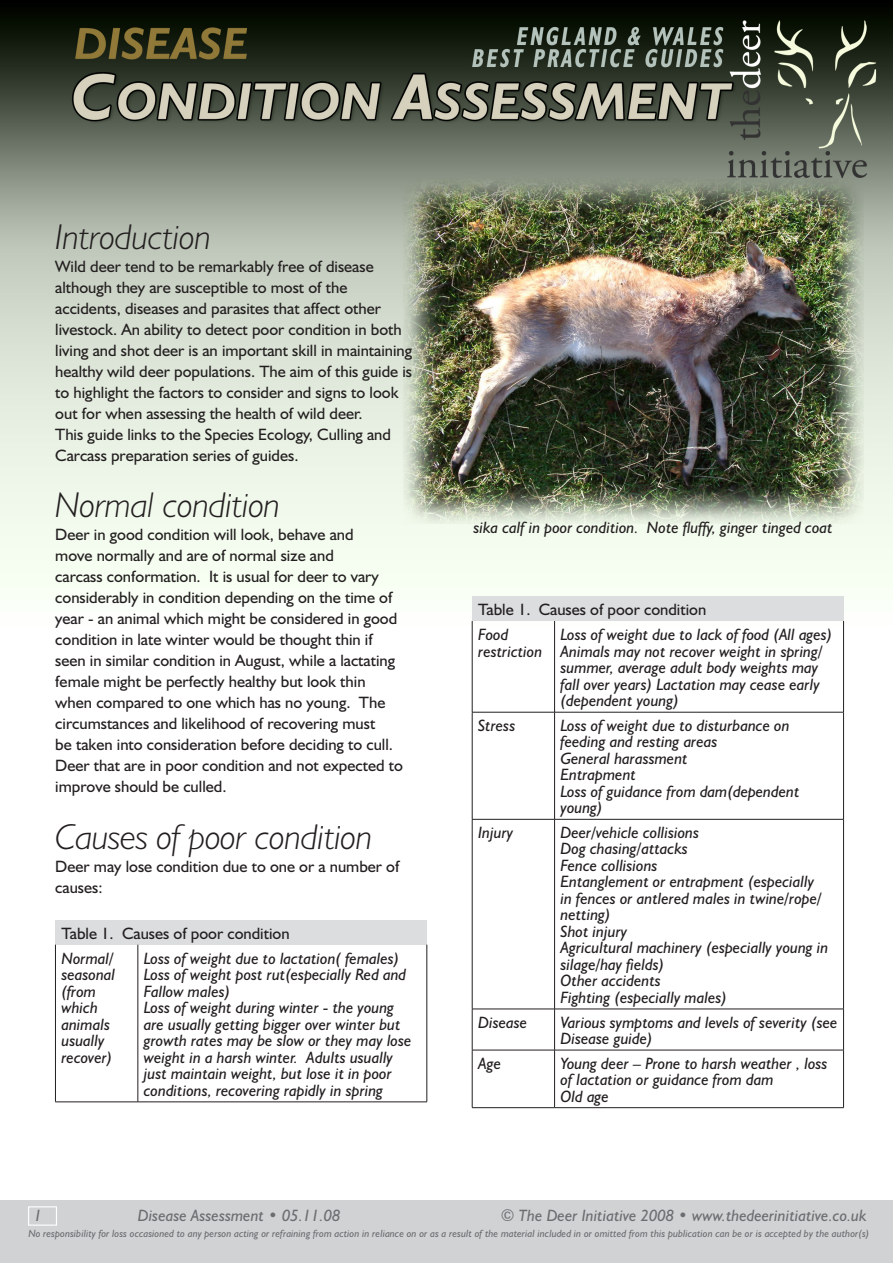
<style>
.page{position:relative;width:893px;height:1263px;background:#fff}
.page>*{position:absolute;margin:0;border:0;box-sizing:border-box;transform-origin:0 0}
.headerMin{font:italic 300 36px "Humanist 521 BT";letter-spacing:-.005em;color:#231f20}
.t1{font:italic 16.5px/16.5px "Humanist 521 BT";color:#231f20}
.t2{font:16.5px/21px "Humanist 521 BT";color:#231f20}
.captionPage{font:italic 16.5px "Humanist 521 BT";color:#6c6d70}
.captionPage-2{font:italic 10.5px "Humanist 521 BT";letter-spacing:.005em;color:#6c6d70}
</style>
<div class="page">
<img style="left:0;top:0;width:893px;height:1201px">
<div style="left:0;top:1201px;width:893px;height:62px;background:#d1d2d4"></div>
<div style="left:28px;top:1206px;width:29px;height:20px;border:1px solid #fff"></div>
<div style="left:55px;top:920px;width:372px;height:25px;background:#dcdddf"></div>
<hr style="left:55px;top:945px;width:1px;height:157px;background:#231f20">
<hr style="left:138px;top:945px;width:1px;height:157px;background:#231f20">
<hr style="left:427px;top:945px;width:1px;height:157px;background:#231f20">
<hr style="left:55px;top:1101px;width:83px;height:1px;background:#231f20">
<hr style="left:138px;top:1101px;width:289px;height:1px;background:#231f20">
<div style="left:472px;top:596px;width:371px;height:25px;background:#dcdddf"></div>
<hr style="left:472px;top:621px;width:1px;height:91px;background:#231f20">
<hr style="left:554px;top:621px;width:1px;height:91px;background:#231f20">
<hr style="left:843px;top:621px;width:1px;height:91px;background:#231f20">
<hr style="left:472px;top:712px;width:83px;height:1px;background:#231f20">
<hr style="left:472px;top:712px;width:1px;height:107px;background:#231f20">
<hr style="left:555px;top:712px;width:289px;height:1px;background:#231f20">
<hr style="left:554px;top:712px;width:1px;height:107px;background:#231f20">
<hr style="left:843px;top:712px;width:1px;height:107px;background:#231f20">
<hr style="left:472px;top:819px;width:83px;height:1px;background:#231f20">
<hr style="left:472px;top:819px;width:1px;height:190px;background:#231f20">
<hr style="left:555px;top:819px;width:289px;height:1px;background:#231f20">
<hr style="left:554px;top:819px;width:1px;height:190px;background:#231f20">
<hr style="left:843px;top:819px;width:1px;height:190px;background:#231f20">
<hr style="left:472px;top:1009px;width:83px;height:1px;background:#231f20">
<hr style="left:472px;top:1009px;width:1px;height:41px;background:#231f20">
<hr style="left:555px;top:1009px;width:289px;height:1px;background:#231f20">
<hr style="left:554px;top:1009px;width:1px;height:41px;background:#231f20">
<hr style="left:843px;top:1009px;width:1px;height:41px;background:#231f20">
<hr style="left:472px;top:1050px;width:83px;height:1px;background:#231f20">
<hr style="left:472px;top:1050px;width:1px;height:57px;background:#231f20">
<hr style="left:555px;top:1050px;width:289px;height:1px;background:#231f20">
<hr style="left:554px;top:1050px;width:1px;height:57px;background:#231f20">
<hr style="left:843px;top:1050px;width:1px;height:57px;background:#231f20">
<hr style="left:472px;top:1107px;width:83px;height:1px;background:#231f20">
<hr style="left:555px;top:1107px;width:289px;height:1px;background:#231f20">
<p class="headerMin" style="left:55px;top:215px;width:157px">Introduction</p>
<p class="t2" style="left:55px;top:255px;width:358px">Wild deer tend to be remarkably free of disease although they are susceptible to most of the accidents, diseases and parasites that affect other livestock. An ability to detect poor condition in both living and shot deer is an important skill in maintaining healthy wild deer populations. The aim of this guide is to highlight the factors to consider and signs to look out for when assessing the health of wild deer.</p>
<p class="t2" style="left:55px;top:423px;width:337px">This guide links to the Species Ecology, Culling and<br>Carcass preparation series of guides.</p>
<p class="headerMin" style="left:55px;top:483px;width:227px">Normal condition</p>
<p class="t2" style="left:55px;top:524px;width:349px">Deer in good condition will look, behave and<br>move normally and are of normal size and<br>carcass conformation. It is usual for deer to vary considerably in condition depending on the time of year - an animal which might be considered in good condition in late winter would be thought thin if seen in similar condition in August, while a lactating female might be perfectly healthy but look thin when compared to one which has no young. The circumstances and likelihood of recovering must<br>be taken into consideration before deciding to cull.<br>Deer that are in poor condition and not expected to improve should be culled.</p>
<p class="headerMin" style="left:55px;top:815px;width:319px">Causes of poor condition</p>
<p class="t2" style="left:55px;top:856px;width:346px">Deer may lose condition due to one or a number of causes:</p>
<p class="t2" style="left:61px;top:922px;width:230px">Table 1. Causes of poor condition</p>
<p class="t1" style="left:61px;top:950px;width:55px">Normal/ seasonal (from which animals usually recover)</p>
<p class="t1" style="left:144px;top:950px;width:257px">Loss of weight due to lactation( females)</p>
<p class="t1" style="left:144px;top:966px;width:264px">Loss of weight post rut(especially Red and<br>Fallow males)</p>
<p class="t1" style="left:144px;top:999px;width:269px">Loss of weight during winter - the young are usually getting bigger over winter but growth rates may be slow or they may lose weight in a harsh winter. Adults usually just maintain weight, but lose it in poor conditions, recovering rapidly in spring</p>
<p class="t1" style="left:473px;top:519px;width:361px">sika calf in poor condition. Note fluffy, ginger tinged coat</p>
<p class="t2" style="left:478px;top:598px;width:230px">Table 1. Causes of poor condition</p>
<p class="t1" style="left:478px;top:626px;width:66px">Food restriction</p>
<p class="t1" style="left:561px;top:626px;width:273px">Loss of weight due to lack of food (All ages)<br>Animals may not recover weight in spring/ summer, average adult body weights may fall over years) Lactation may cease early (dependent young)</p>
<p class="t1" style="left:478px;top:717px;width:39px">Stress</p>
<p class="t1" style="left:561px;top:717px;width:231px">Loss of weight due to disturbance on feeding and resting areas</p>
<p class="t1" style="left:561px;top:750px;width:129px">General harassment</p>
<p class="t1" style="left:561px;top:766px;width:77px">Entrapment</p>
<p class="t1" style="left:561px;top:783px;width:240px">Loss of guidance from dam(dependent young)</p>
<p class="t1" style="left:478px;top:824px;width:37px">Injury</p>
<p class="t1" style="left:561px;top:824px;width:140px">Deer/vehicle collisions</p>
<p class="t1" style="left:561px;top:840px;width:129px">Dog chasing/attacks</p>
<p class="t1" style="left:561px;top:857px;width:99px">Fence collisions</p>
<p class="t1" style="left:561px;top:873px;width:263px">Entanglement or entrapment (especially in fences or antlered males in twine/rope/ netting)</p>
<p class="t1" style="left:561px;top:923px;width:68px">Shot injury</p>
<p class="t1" style="left:561px;top:939px;width:269px">Agricultural machinery (especially young in silage/hay fields)</p>
<p class="t1" style="left:561px;top:972px;width:102px">Other accidents</p>
<p class="t1" style="left:561px;top:989px;width:168px">Fighting (especially males)</p>
<p class="t1" style="left:478px;top:1013px;width:51px">Disease</p>
<p class="t1" style="left:561px;top:1013px;width:278px">Various symptoms and levels of severity (see<br>Disease guide)</p>
<p class="t1" style="left:478px;top:1054px;width:24px">Age</p>
<p class="t1" style="left:561px;top:1054px;width:268px">Young deer – Prone to harsh weather , loss of lactation or guidance from dam</p>
<p class="t1" style="left:561px;top:1087px;width:50px">Old age</p>
<p class="captionPage" style="left:138px;top:1205px;width:204px">Disease Assessment • 05.11 .08</p>
<p class="captionPage" style="left:501px;top:1205px;width:367px">© The Deer Initiative 2008 • www.thedeerinitiative.co.uk</p>
<p class="captionPage-2" style="left:28px;top:1227px;width:843px">No responsibility for loss occasioned to any person acting or refraining from action in reliance on or as a result of the material included in or omitted from this publication can be or is accepted by the author(s)</p>
</div>
